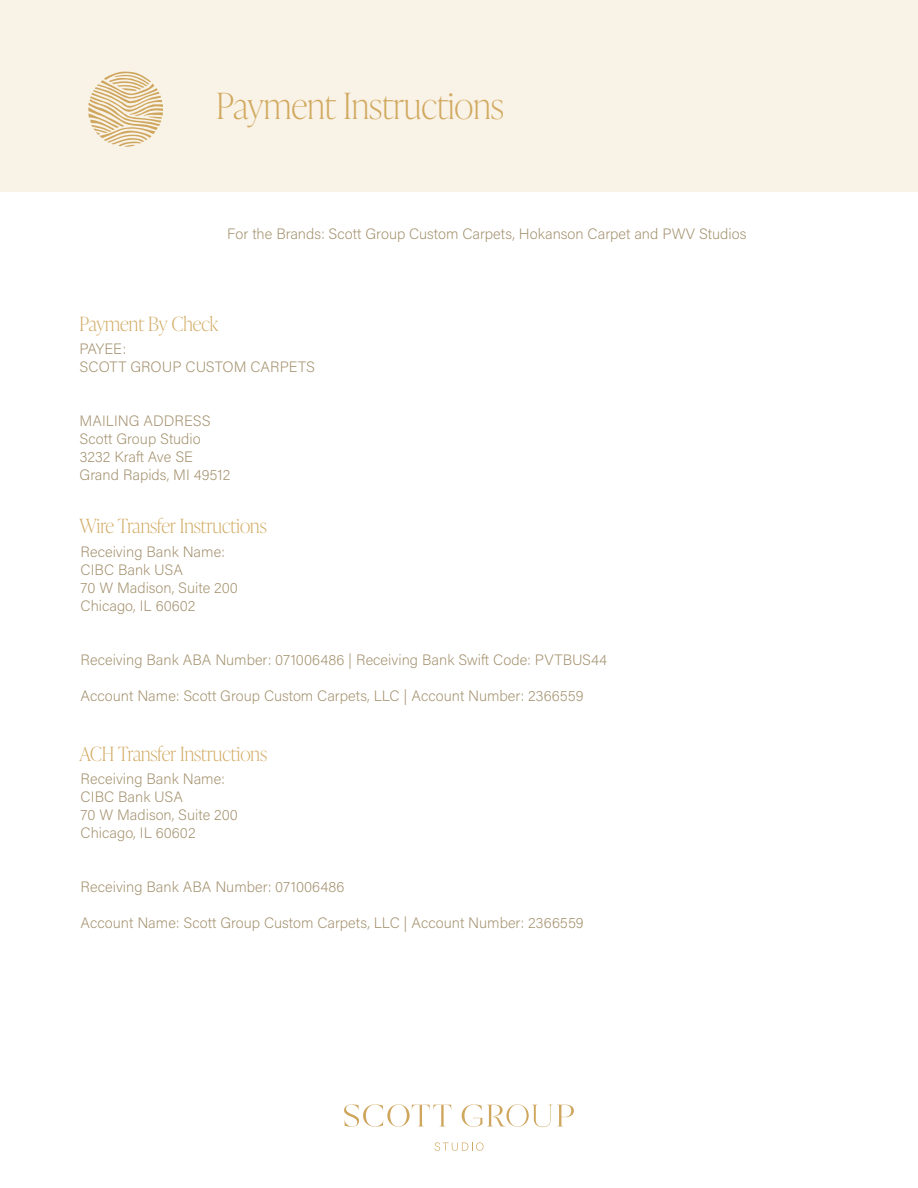
<style>
.page{position:relative;width:918px;height:1188px;background:#fff}
.page>*{position:absolute;margin:0;border:0;box-sizing:border-box;transform-origin:0 0}
.t1{font:100 36px "Ivy Presto Display";color:#d1a95f}
.t2{font:100 19.5px "Ivy Presto Display";color:#d1a95f}
.t3{font:200 15px "Acumin Pro";color:#a18e6a}
</style>
<div class="page">
<div style="left:0;top:0;width:918px;height:192px;background:#f9f2e6"></div>
<svg style="left:88px;top:72px;width:75px;height:75px"></svg>
<svg style="left:434px;top:1142px;width:49px;height:9px"></svg>
<svg style="left:344px;top:1104px;width:107px;height:23px"></svg>
<svg style="left:462px;top:1104px;width:112px;height:23px"></svg>
<p class="t1" style="left:216px;top:80px;width:289px">Payment Instructions</p>
<p class="t3" style="left:227px;top:224px;width:521px">For the Brands: Scott Group Custom Carpets, Hokanson Carpet and PWV Studios</p>
<p class="t2" style="left:80px;top:310px;width:140px">Payment By Check</p>
<p class="t3" style="left:80px;top:339px;width:48px">PAYEE:</p>
<p class="t3" style="left:80px;top:357px;width:237px">SCOTT GROUP CUSTOM CARPETS</p>
<p class="t3" style="left:80px;top:411px;width:133px">MAILING ADDRESS</p>
<p class="t3" style="left:80px;top:429px;width:123px">Scott Group Studio</p>
<p class="t3" style="left:80px;top:447px;width:115px">3232 Kraft Ave SE</p>
<p class="t3" style="left:80px;top:465px;width:152px">Grand Rapids, MI 49512</p>
<p class="t2" style="left:80px;top:512px;width:189px">Wire Transfer Instructions</p>
<p class="t3" style="left:81px;top:542px;width:146px">Receiving Bank Name:</p>
<p class="t3" style="left:81px;top:560px;width:104px">CIBC Bank USA</p>
<p class="t3" style="left:81px;top:578px;width:159px">70 W Madison, Suite 200</p>
<p class="t3" style="left:81px;top:596px;width:117px">Chicago, IL 60602</p>
<p class="t3" style="left:81px;top:650px;width:528px">Receiving Bank ABA Number: 071006486 | Receiving Bank Swift Code: PVTBUS44</p>
<p class="t3" style="left:81px;top:686px;width:505px">Account Name: Scott Group Custom Carpets, LLC | Account Number: 2366559</p>
<p class="t2" style="left:80px;top:740px;width:189px">ACH Transfer Instructions</p>
<p class="t3" style="left:81px;top:769px;width:146px">Receiving Bank Name:</p>
<p class="t3" style="left:81px;top:787px;width:104px">CIBC Bank USA</p>
<p class="t3" style="left:81px;top:805px;width:159px">70 W Madison, Suite 200</p>
<p class="t3" style="left:81px;top:823px;width:117px">Chicago, IL 60602</p>
<p class="t3" style="left:81px;top:877px;width:265px">Receiving Bank ABA Number: 071006486</p>
<p class="t3" style="left:81px;top:913px;width:505px">Account Name: Scott Group Custom Carpets, LLC | Account Number: 2366559</p>
</div>
